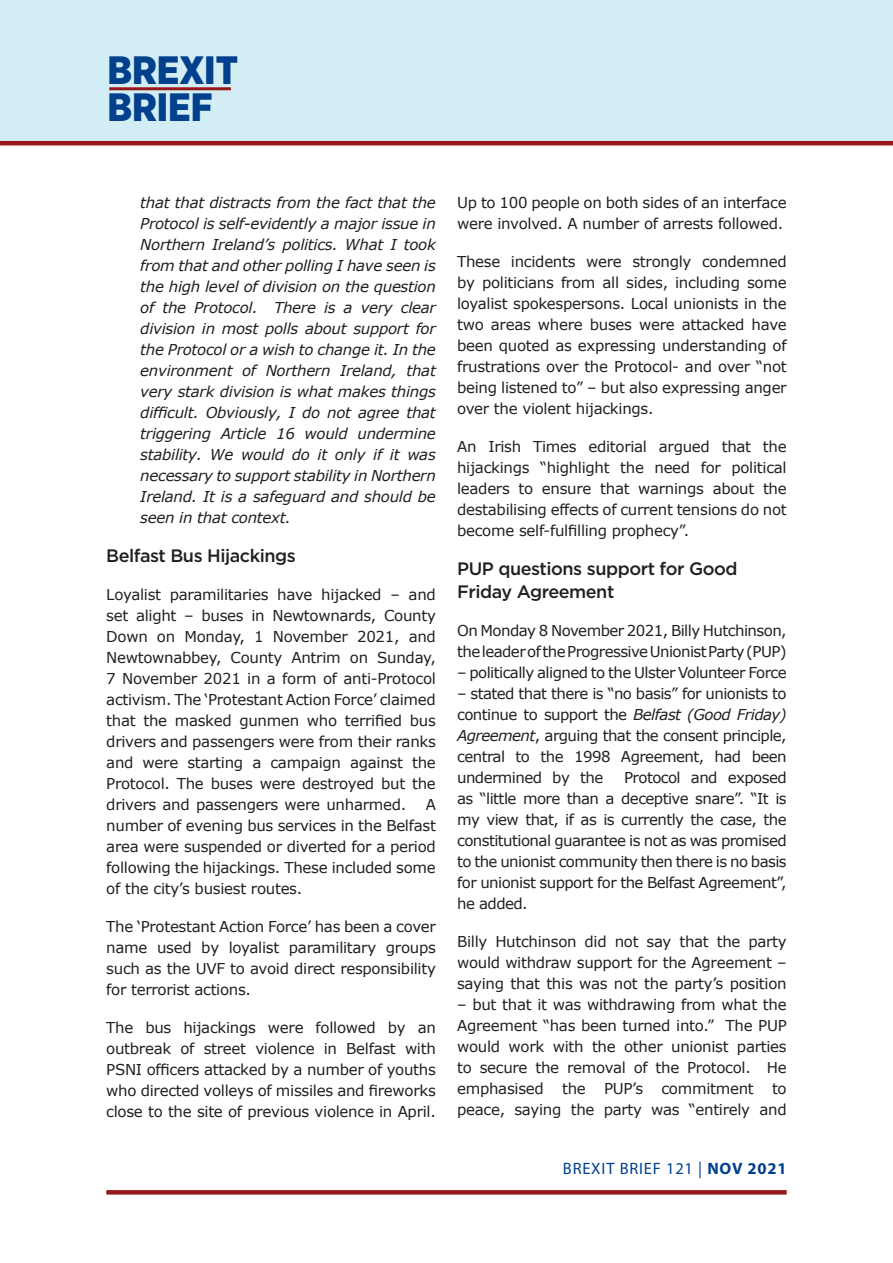
<style>
.page{position:relative;width:893px;height:1263px;background:#fff}
.page>*{position:absolute;margin:0;border:0;box-sizing:border-box;transform-origin:0 0}
.t1{font:900 39.6px/37.5px "Gotham Narrow";color:#00408d}
.t2{font:500 18px/22.5px "Gotham";letter-spacing:-.025em;color:#231f20}
.t3{font:16.5px "Myriad Pro";letter-spacing:.05em;color:#00408d}
.t4{font:15px/21px "Verdana";letter-spacing:-.02em;color:#231f20;text-align:justify}
.t5{font:italic 15px/21px "Verdana";letter-spacing:-.02em;color:#231f20;text-align:justify}
.t6{font:15px/21px "Verdana";letter-spacing:-.04em;color:#231f20}
.s1{font-style:italic}
.s2{font-weight:700}
</style>
<div class="page">
<div style="left:0;top:0;width:893px;height:142px;background:#d2edf3"></div>
<hr style="left:0;top:141px;width:893px;height:4px;background:#971819">
<hr style="left:109px;top:87px;width:122px;height:3px;background:#971819">
<svg style="left:106px;top:1190px;width:681px;height:4px;background:#991d1e"></svg>
<h1 class="t1" style="left:107px;top:51px;width:132px">BREXIT<br>BRIEF</h1>
<p class="t5" style="left:140px;top:192px;width:297px">that that distracts from the fact that the Protocol is self-evidently a major issue in Northern Ireland’s politics. What I took from that and other polling I have seen is the high level of division on the question of the Protocol. There is a very clear division in most polls about support for the Protocol or a wish to change it. In the environment of Northern Ireland, that very stark division is what makes things difficult. Obviously, I do not agree that triggering Article 16 would undermine stability. We would do it only if it was necessary to support stability in Northern Ireland. It is a safeguard and should be seen in that context.</p>
<p class="t2" style="left:106px;top:544px;width:191px">Belfast Bus Hijackings</p>
<p class="t4" style="left:106px;top:585px;width:331px">Loyalist paramilitaries have hijacked – and set alight – buses in Newtownards, County Down on Monday, 1 November 2021, and Newtownabbey, County Antrim on Sunday, 7 November 2021 in a form of anti-Protocol activism. The ‘Protestant Action Force’ claimed that the masked gunmen who terrified bus drivers and passengers were from their ranks and were starting a campaign against the Protocol. The buses were destroyed but the drivers and passengers were unharmed.</p>
<p class="t4" style="left:106px;top:795px;width:331px;text-indent:319px">A number of evening bus services in the Belfast area were suspended or diverted for a period following the hijackings. These included some of the city’s busiest routes.</p>
<p class="t4" style="left:106px;top:917px;width:331px">The ‘Protestant Action Force’ has been a cover name used by loyalist paramilitary groups such as the UVF to avoid direct responsibility for terrorist actions.</p>
<p class="t4" style="left:106px;top:1018px;width:331px">The bus hijackings were followed by an outbreak of street violence in Belfast with PSNI officers attacked by a number of youths who directed volleys of missiles and fireworks close to the site of previous violence in April.</p>
<p class="t4" style="left:457px;top:192px;width:331px">Up to 100 people on both sides of an interface were involved. A number of arrests followed.</p>
<p class="t4" style="left:457px;top:251px;width:331px">These incidents were strongly condemned by politicians from all sides, including some loyalist spokespersons. Local unionists in the two areas where buses were attacked have been quoted as expressing understanding of frustrations over the Protocol- and over “not being listened to” – but also expressing anger over the violent hijackings.</p>
<p class="t4" style="left:457px;top:436px;width:331px">An Irish Times editorial argued that the hijackings “highlight the need for political leaders to ensure that warnings about the destabilising effects of current tensions do not become self-fulfilling prophecy”.</p>
<p class="t2" style="left:457px;top:557px;width:282px">PUP questions support for Good<br>Friday Agreement</p>
<p class="t6" style="left:457px;top:620px;width:331px">On Monday 8 November 2021, Billy Hutchinson, the leader of the Progressive Unionist Party (PUP)</p>
<p class="t6" style="left:457px;top:662px;width:331px">– politically aligned to the Ulster Volunteer Force</p>
<p class="t4" style="left:457px;top:683px;width:331px">– stated that there is “no basis” for unionists to continue to support the <span class="s1">Belfast (Good Friday)<br>Agreement</span>, arguing that the consent principle, central to the 1998 Agreement, had been undermined by the</p>
<p class="t4" style="left:457px;top:767px;width:331px;text-indent:167px">Protocol and exposed as “little more than a deceptive snare”. “It is my view that, if as is currently the case, the constitutional guarantee is not as was promised to the unionist community then there is no basis for unionist support for the Belfast Agreement”, he added.</p>
<p class="t4" style="left:457px;top:931px;width:331px">Billy Hutchinson did not say that the party would withdraw support for the Agreement – saying that this was not the party’s position</p>
<p class="t4" style="left:457px;top:994px;width:331px">– but that it was withdrawing from what the Agreement “has been turned into.” The PUP would work with the other unionist parties to secure the removal of the Protocol. He emphasised the PUP’s commitment to peace, saying the party was “entirely and</p>
<p class="t3" style="left:563px;top:1158px;width:225px">BREXIT BRIEF 121 | <span class="s2">NOV 2021</span></p>
</div>
